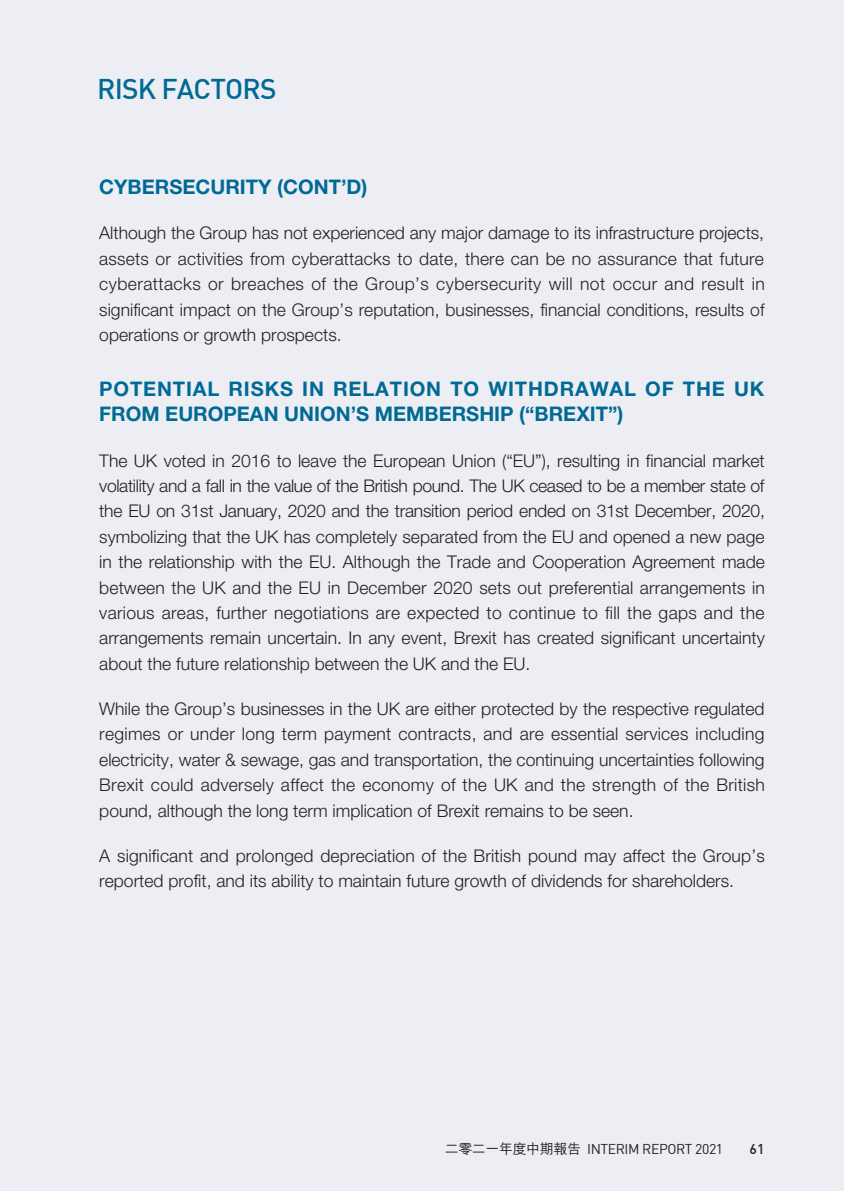
<style>
.page{position:relative;width:844px;height:1191px;background:#fff}
.page>*{position:absolute;margin:0;border:0;box-sizing:border-box;transform-origin:0 0}
.t1{font:500 28px "DIN";letter-spacing:-.03em;color:#006a95}
.t2{font:700 20.12px/25.4px "Helvetica Neue LT Std";letter-spacing:.04em;color:#006a95}
.t3{font:700 20.12px "Helvetica Neue LT Std";color:#006a95}
.t4{font:300 17.5px/25.4px "Helvetica Neue LT Std";color:#231f20;text-align:justify}
.t5{font:14px "DIN";letter-spacing:-.03em;color:#231f20}
.t6{font:500 14px "DIN";color:#231f20}
.s1{font-family:"M Hei HK";font-weight:500}
</style>
<div class="page">
<div style="left:0;top:0;width:843px;height:1191px;background:#eceef4"></div>
<h1 class="t1" style="left:97px;top:71px;width:181px">RISK FACTORS</h1>
<p class="t3" style="left:99px;top:174px;width:269px">CYBERSECURITY (CONT’D)</p>
<p class="t4" style="left:99px;top:220px;width:667px">Although the Group has not experienced any major damage to its infrastructure projects, assets or activities from cyberattacks to date, there can be no assurance that future cyberattacks or breaches of the Group’s cybersecurity will not occur and result in significant impact on the Group’s reputation, businesses, financial conditions, results of operations or growth prospects.</p>
<p class="t2" style="left:99px;top:376px;width:666px">POTENTIAL RISKS IN RELATION TO WITHDRAWAL OF THE UK<br>FROM EUROPEAN UNION’S MEMBERSHIP (“BREXIT”)</p>
<p class="t4" style="left:99px;top:447px;width:667px">The UK voted in 2016 to leave the European Union (“EU”), resulting in financial market volatility and a fall in the value of the British pound. The UK ceased to be a member state of the EU on 31st January, 2020 and the transition period ended on 31st December, 2020, symbolizing that the UK has completely separated from the EU and opened a new page in the relationship with the EU. Although the Trade and Cooperation Agreement made between the UK and the EU in December 2020 sets out preferential arrangements in various areas, further negotiations are expected to continue to fill the gaps and the arrangements remain uncertain. In any event, Brexit has created significant uncertainty about the future relationship between the UK and the EU.</p>
<p class="t4" style="left:99px;top:695px;width:667px">While the Group’s businesses in the UK are either protected by the respective regulated regimes or under long term payment contracts, and are essential services including electricity, water &amp; sewage, gas and transportation, the continuing uncertainties following Brexit could adversely affect the economy of the UK and the strength of the British pound, although the long term implication of Brexit remains to be seen.</p>
<p class="t4" style="left:99px;top:842px;width:667px">A significant and prolonged depreciation of the British pound may affect the Group’s reported profit, and its ability to maintain future growth of dividends for shareholders.</p>
<p class="t5" style="left:444px;top:1139px;width:280px"><span class="s1">二零二一年度中期報告</span> INTERIM REPORT 2021</p>
<p class="t6" style="left:749px;top:1139px;width:16px">61</p>
</div>
